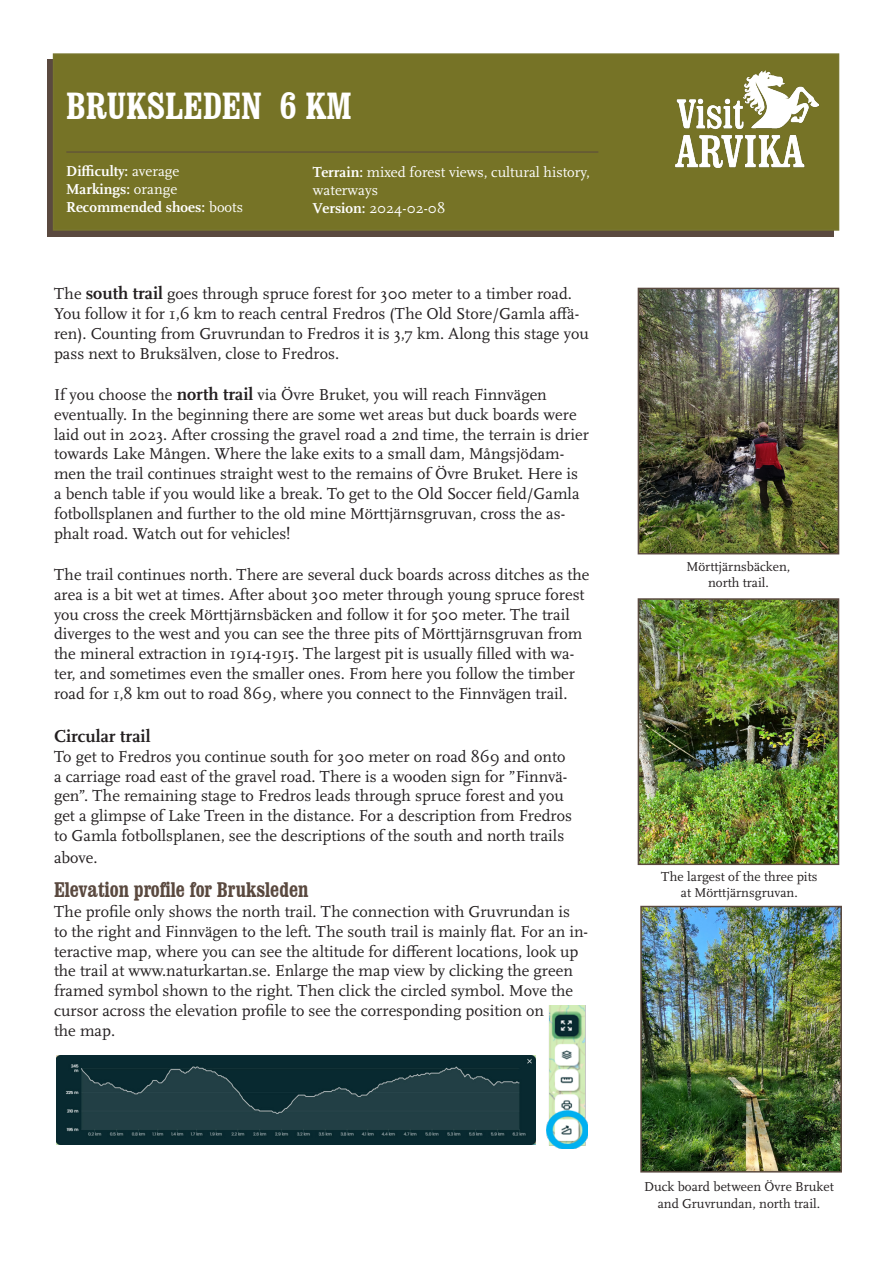
<style>
.page{position:relative;width:893px;height:1263px;background:#fff}
.page>*{position:absolute;margin:0;border:0;box-sizing:border-box;transform-origin:0 0}
.t1{font:700 condensed 37.5px "Clarendon BT";color:#fff}
.t2{font:700 condensed 21px "Clarendon BT";color:#5a493f}
.t3{font:700 18px "Scala Pro";color:#231f20}
.t4{font:16.5px/19.8px "Scala Pro";color:#231f20}
.t5{font:700 15px "Scala Pro";color:#fff}
.t6{font:15px/18px "Scala Pro";color:#fff}
.t7{font:13.5px/16.2px "Scala Pro";color:#231f20;text-align:center}
.s1{font-weight:400}
.s2{font-weight:700}
.s3{font-weight:700;font-size:18px}
</style>
<div class="page">
<img style="left:56px;top:1056px;width:479px;height:88px">
<img style="left:547px;top:1006px;width:41px;height:142px">
<div style="left:48px;top:60px;width:786px;height:177px;background:#5a493f"></div>
<div style="left:54px;top:54px;width:784px;height:176px;background:#767326"></div>
<div style="left:53px;top:53px;width:786px;height:178px;border:2px solid #78762e"></div>
<hr style="left:66px;top:152px;width:532px;height:1px;background:#5a493f">
<img style="left:676px;top:70px;width:142px;height:97px">
<img style="left:641px;top:291px;width:195px;height:260px">
<div style="left:638px;top:288px;width:201px;height:266px;border:2px solid #5a493f"></div>
<img style="left:641px;top:601px;width:195px;height:261px">
<div style="left:638px;top:598px;width:201px;height:267px;border:2px solid #5a493f"></div>
<img style="left:643px;top:909px;width:196px;height:260px">
<div style="left:640px;top:906px;width:202px;height:266px;border:2px solid #5a493f"></div>
<p class="t1" style="left:66px;top:83px;width:287px">BRUKSLEDEN 6 KM</p>
<p class="t5" style="left:66px;top:162px;width:115px">Difficulty: <span class="s1">average</span></p>
<p class="t5" style="left:66px;top:180px;width:112px">Markings: <span class="s1">orange</span></p>
<p class="t5" style="left:66px;top:198px;width:178px">Recommended shoes: <span class="s1">boots</span></p>
<p class="t6" style="left:313px;top:163px;width:279px"><span class="s2">Terrain:</span> mixed forest views, cultural history, waterways</p>
<p class="t6" style="left:313px;top:199px;width:134px"><span class="s2">Version:</span> 2024-02-08</p>
<p class="t5" style="left:316px;top:165px;width:58px">Natur: <span class="s1">xx</span></p>
<p class="t5" style="left:316px;top:201px;width:150px">Uppdaterad: <span class="s1">2 3-12-12</span></p>
<p class="t4" style="left:54px;top:284px;width:536px">The <span class="s3">south trail</span> goes through spruce forest for 300 meter to a timber road.<br>You follow it for 1,6 km to reach central Fredros (The Old Store/Gamla affä&shy;ren). Counting from Gruvrundan to Fredros it is 3,7 km. Along this stage you pass next to Bruksälven, close to Fredros.</p>
<p class="t4" style="left:54px;top:385px;width:536px">If you choose the <span class="s3">north trail</span> via Övre Bruket, you will reach Finnvägen eventually. In the beginning there are some wet areas but duck boards were laid out in 2023. After crossing the gravel road a 2nd time, the terrain is drier towards Lake Mången. Where the lake exits to a small dam, Mångsjödam&shy;men the trail continues straight west to the remains of Övre Bruket. Here is a bench table if you would like a break. To get to the Old Soccer field/Gamla fotbollsplanen and further to the old mine Mörttjärnsgruvan, cross the as&shy;phalt road. Watch out for vehicles!</p>
<p class="t4" style="left:54px;top:565px;width:537px">The trail continues north. There are several duck boards across ditches as the area is a bit wet at times. After about 300 meter through young spruce forest you cross the creek Mörttjärnsbäcken and follow it for 500 meter. The trail diverges to the west and you can see the three pits of Mörttjärnsgruvan from the mineral extraction in 1914-1915. The largest pit is usually filled with wa&shy;ter, and sometimes even the smaller ones. From here you follow the timber road for 1,8 km out to road 869, where you connect to the Finnvägen trail.</p>
<p class="t3" style="left:54px;top:726px;width:98px">Circular trail</p>
<p class="t4" style="left:54px;top:747px;width:520px">To get to Fredros you continue south for 300 meter on road 869 and onto a carriage road east of the gravel road. There is a wooden sign for ”Finnvä&shy;gen”. The remaining stage to Fredros leads through spruce forest and you get a glimpse of Lake Treen in the distance. For a description from Fredros to Gamla fotbollsplanen, see the descriptions of the south and north trails</p>
<p class="t4" style="left:54px;top:847px;width:45px">above.</p>
<p class="t2" style="left:54px;top:877px;width:256px">Elevation profile for Bruksleden</p>
<p class="t4" style="left:54px;top:902px;width:518px">The profile only shows the north trail. The connection with Gruvrundan is</p>
<p class="t4" style="left:54px;top:922px;width:536px">to the right and Finnvägen to the left. The south trail is mainly flat. For an in&shy;teractive map, where you can see the altitude for different locations, look up the trail at www.naturkartan.se. Enlarge the map view by clicking the green framed symbol shown to the right. Then click the circled symbol. Move the cursor across the elevation profile to see the corresponding position on<br>the map.</p>
<p class="t7" style="left:687px;top:559px;width:105px">Mörttjärnsbäcken,</p>
<p class="t7" style="left:708px;top:575px;width:62px">north trail.</p>
<p class="t7" style="left:661px;top:868px;width:158px">The largest of the three pits</p>
<p class="t7" style="left:681px;top:885px;width:118px">at Mörttjärnsgruvan.</p>
<p class="t7" style="left:644px;top:1179px;width:191px">Duck board between Övre Bruket and Gruvrundan, north trail.</p>
</div>
